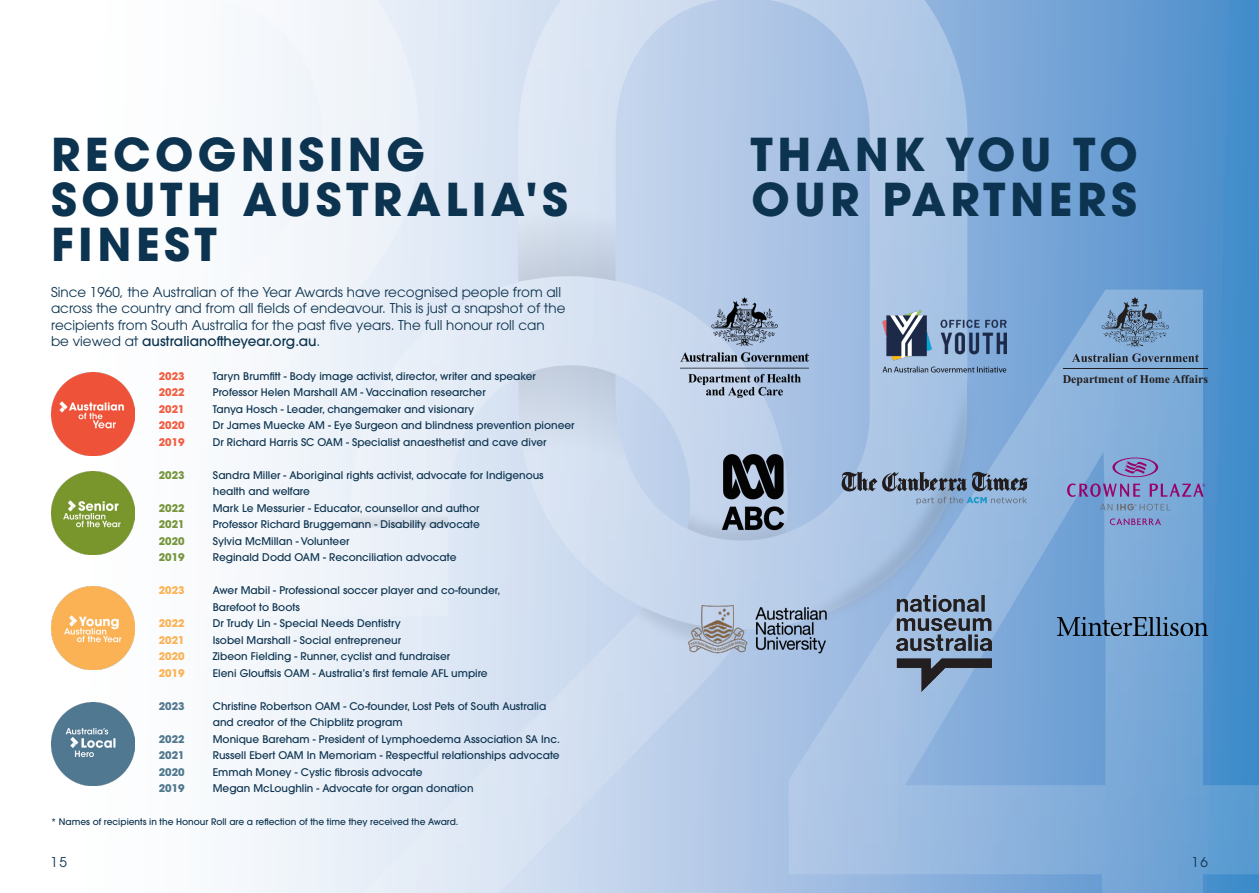
<style>
.page{position:relative;width:1259px;height:893px;background:#fff}
.page>*{position:absolute;margin:0;border:0;box-sizing:border-box;transform-origin:0 0}
.Bio_title{font:700 45px/45px "ITC Avant Garde Pro";letter-spacing:.1em;color:#0c334f}
.body{font:13.5px "ITC Avant Garde Pro";color:#0c334f}
.body-2{font:500 13.5px "ITC Avant Garde Pro";color:#0c334f}
.t1{font:700 11.85px "Times New Roman";color:#231f20}
.body-3{font:500 10.5px/16.5px "ITC Avant Garde Pro";color:#0c334f}
.body-4{font:700 10.5px "ITC Avant Garde Pro";color:#f15e42}
.body-5{font:700 10.5px "ITC Avant Garde Pro";color:#76953c}
.body-6{font:700 10.5px "ITC Avant Garde Pro";color:#fbb254}
.body-7{font:700 10.5px "ITC Avant Garde Pro";color:#50788e}
.t2{font:500 9px "ITC Avant Garde Pro";color:#0c334f}
.s1{font-weight:400}
</style>
<div class="page">
<img style="left:83px;top:0;width:1176px;height:893px">
<img style="left:896px;top:595px;width:95px;height:97px">
<img style="left:680px;top:298px;width:129px;height:100px">
<img style="left:1057px;top:617px;width:151px;height:19px">
<img style="left:882px;top:310px;width:124px;height:63px">
<svg style="left:1071px;top:353px;width:127px;height:9px"></svg>
<hr style="left:1062px;top:368px;width:145px;height:1px;background:#231f20">
<svg style="left:1101px;top:297px;width:68px;height:50px;background:#7192b4"></svg>
<svg style="left:1067px;top:483px;width:73px;height:14px"></svg>
<svg style="left:1149px;top:484px;width:56px;height:13px"></svg>
<svg style="left:1100px;top:504px;width:70px;height:6px"></svg>
<svg style="left:1112px;top:458px;width:46px;height:19px"></svg>
<svg style="left:1110px;top:518px;width:51px;height:7px"></svg>
<svg style="left:841px;top:472px;width:187px;height:33px;background:#7c92ad"></svg>
<img style="left:699px;top:438px;width:108px;height:108px">
<img style="left:680px;top:599px;width:154px;height:71px">
<img style="left:51px;top:372px;width:83px;height:83px">
<img style="left:51px;top:702px;width:83px;height:84px">
<img style="left:51px;top:472px;width:83px;height:83px">
<img style="left:51px;top:586px;width:83px;height:84px">
<p class="Bio_title" style="left:51px;top:132px;width:518px">RECOGNISING<br>SOUTH AUSTRALIA'S<br>FINEST</p>
<p class="body" style="left:51px;top:283px;width:511px">Since 1960, the Australian of the Year Awards have recognised people from all</p>
<p class="body" style="left:51px;top:300px;width:516px">across the country and from all fields of endeavour. This is just a snapshot of the</p>
<p class="body" style="left:51px;top:316px;width:495px">recipients from South Australia for the past five years. The full honour roll can</p>
<p class="body-2" style="left:51px;top:333px;width:271px"><span class="s1">be viewed at</span> australianoftheyear.org.au<span class="s1">.</span></p>
<p class="body-4" style="left:159px;top:369px;width:27px">2023</p>
<p class="body-3" style="left:213px;top:368px;width:325px">Taryn Brumfitt - Body image activist, director, writer and speaker</p>
<p class="body-4" style="left:159px;top:385px;width:27px">2022</p>
<p class="body-3" style="left:213px;top:384px;width:274px">Professor Helen Marshall AM - Vaccination researcher</p>
<p class="body-4" style="left:159px;top:402px;width:27px">2021</p>
<p class="body-3" style="left:213px;top:401px;width:263px">Tanya Hosch - Leader, changemaker and visionary</p>
<p class="body-4" style="left:159px;top:418px;width:27px">2020</p>
<p class="body-3" style="left:213px;top:417px;width:363px">Dr James Muecke AM - Eye Surgeon and blindness prevention pioneer</p>
<p class="body-4" style="left:159px;top:435px;width:27px">2019</p>
<p class="body-3" style="left:213px;top:434px;width:335px">Dr Richard Harris SC OAM - Specialist anaesthetist and cave diver</p>
<p class="body-5" style="left:159px;top:468px;width:27px">2023</p>
<p class="body-3" style="left:213px;top:467px;width:332px">Sandra Miller - Aboriginal rights activist, advocate for Indigenous health and welfare</p>
<p class="body-5" style="left:159px;top:501px;width:27px">2022</p>
<p class="body-3" style="left:213px;top:500px;width:268px">Mark Le Messurier - Educator, counsellor and author</p>
<p class="body-5" style="left:159px;top:517px;width:27px">2021</p>
<p class="body-3" style="left:213px;top:516px;width:269px">Professor Richard Bruggemann - Disability advocate</p>
<p class="body-5" style="left:159px;top:534px;width:27px">2020</p>
<p class="body-3" style="left:213px;top:533px;width:138px">Sylvia McMillan - Volunteer</p>
<p class="body-5" style="left:159px;top:550px;width:27px">2019</p>
<p class="body-3" style="left:213px;top:549px;width:245px">Reginald Dodd OAM - Reconciliation advocate</p>
<p class="body-6" style="left:159px;top:583px;width:27px">2023</p>
<p class="body-3" style="left:213px;top:582px;width:289px">Awer Mabil - Professional soccer player and co-founder,<br>Barefoot to Boots</p>
<p class="body-6" style="left:159px;top:616px;width:27px">2022</p>
<p class="body-3" style="left:213px;top:615px;width:190px">Dr Trudy Lin - Special Needs Dentistry</p>
<p class="body-6" style="left:159px;top:633px;width:27px">2021</p>
<p class="body-3" style="left:213px;top:632px;width:190px">Isobel Marshall - Social entrepreneur</p>
<p class="body-6" style="left:159px;top:649px;width:27px">2020</p>
<p class="body-3" style="left:213px;top:648px;width:239px">Zibeon Fielding - Runner, cyclist and fundraiser</p>
<p class="body-6" style="left:159px;top:666px;width:27px">2019</p>
<p class="body-3" style="left:213px;top:665px;width:276px">Eleni Glouftsis OAM - Australia’s first female AFL umpire</p>
<p class="body-7" style="left:159px;top:699px;width:27px">2023</p>
<p class="body-3" style="left:213px;top:698px;width:335px">Christine Robertson OAM - Co-founder, Lost Pets of South Australia</p>
<p class="body-3" style="left:213px;top:714px;width:191px">and creator of the Chipblitz program</p>
<p class="body-7" style="left:159px;top:732px;width:27px">2022</p>
<p class="body-3" style="left:213px;top:731px;width:349px">Monique Bareham - President of Lymphoedema Association SA Inc.</p>
<p class="body-7" style="left:159px;top:748px;width:27px">2021</p>
<p class="body-3" style="left:213px;top:747px;width:348px">Russell Ebert OAM In Memoriam - Respectful relationships advocate</p>
<p class="body-7" style="left:159px;top:765px;width:27px">2020</p>
<p class="body-3" style="left:213px;top:764px;width:211px">Emmah Money - Cystic fibrosis advocate</p>
<p class="body-7" style="left:159px;top:781px;width:27px">2019</p>
<p class="body-3" style="left:213px;top:780px;width:262px">Megan McLoughlin - Advocate for organ donation</p>
<p class="t2" style="left:51px;top:816px;width:409px">* Names of recipients in the Honour Roll are a reflection of the time they received the Award.</p>
<h1 class="Bio_title" style="left:750px;top:131px;width:389px">THANK YOU TO<br>OUR PARTNERS</h1>
<p class="t1" style="left:1062px;top:371px;width:147px">Department of Home Affairs</p>
<p class="body" style="left:51px;top:854px;width:18px">15</p>
<p class="body" style="left:1191px;top:854px;width:18px">16</p>
</div>
